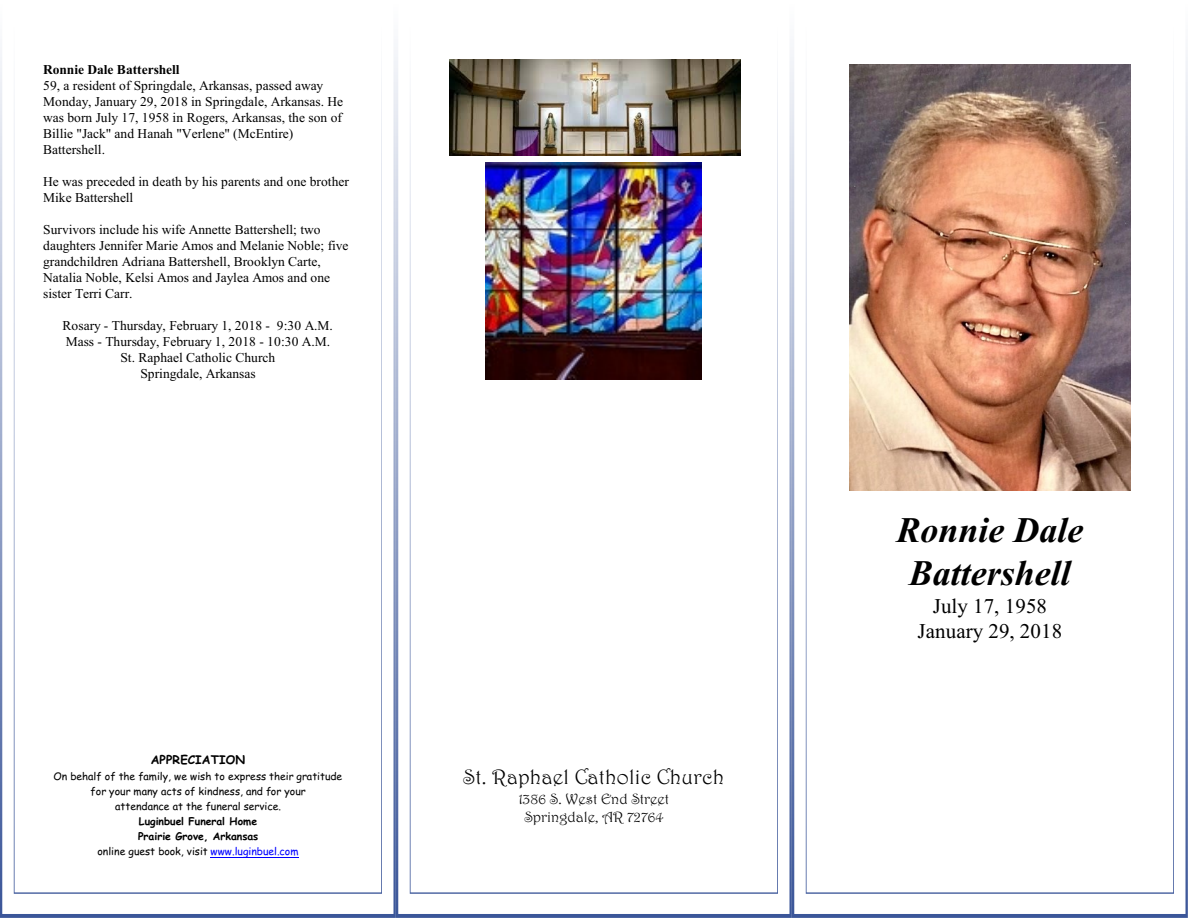
<style>
.page{position:relative;width:1188px;height:918px;background:#fff}
.page>*{position:absolute;margin:0;border:0;box-sizing:border-box;transform-origin:0 0}
.t1{font:italic 700 36px/42.6px "Times New Roman";color:#000;text-align:center}
.t2{font:21px/25.2px "Times New Roman";letter-spacing:.005em;color:#000;text-align:center}
.t3{font:21px "Harrington";letter-spacing:.01em;color:#000}
.t4{font:15px/18.1px "Harrington";color:#000;text-align:center}
.t5{font:13.5px/16px "Times New Roman";color:#000}
.t6{font:700 13.5px "Times New Roman";color:#000}
.t7{font:700 12px "Comic Sans MS";letter-spacing:.005em;color:#000}
.t8{font:10.5px/15px "Comic Sans MS";color:#000;text-align:center}
.t9{font:700 10.5px/15px "Comic Sans MS";color:#000;text-align:center}
.s1{font-weight:400}
.s2{font-weight:400;color:#00f}
</style>
<div class="page">
<img style="left:0;top:50px;width:1188px;height:868px">
<img style="left:14px;top:50px;width:368px;height:844px">
<img style="left:410px;top:50px;width:368px;height:844px">
<img style="left:806px;top:50px;width:368px;height:844px">
<hr style="left:211px;top:857px;width:88px;height:1px;background:#00f">
<img style="left:449px;top:59px;width:292px;height:97px">
<img style="left:485px;top:163px;width:216px;height:216px">
<img style="left:850px;top:65px;width:281px;height:425px">
<p class="t6" style="left:43px;top:65px;width:138px">Ronnie Dale Battershell</p>
<p class="t5" style="left:43px;top:79px;width:301px">59, a resident of Springdale, Arkansas, passed away Monday, January 29, 2018 in Springdale, Arkansas. He was born July 17, 1958 in Rogers, Arkansas, the son of Billie "Jack" and Hanah "Verlene" (McEntire)<br>Battershell.</p>
<p class="t5" style="left:43px;top:175px;width:307px">He was preceded in death by his parents and one brother<br>Mike Battershell</p>
<p class="t5" style="left:43px;top:223px;width:307px">Survivors include his wife Annette Battershell; two daughters Jennifer Marie Amos and Melanie Noble; five grandchildren Adriana Battershell, Brooklyn Carte, Natalia Noble, Kelsi Amos and Jaylea Amos and one sister Terri Carr.</p>
<p class="t5" style="left:63px;top:319px;width:272px;text-align:center">Rosary - Thursday, February 1, 2018 - 9:30 A.M.<br>Mass - Thursday, February 1, 2018 - 10:30 A.M.<br>St. Raphael Catholic Church<br>Springdale, Arkansas</p>
<p class="t7" style="left:151px;top:755px;width:96px">APPRECIATION</p>
<p class="t8" style="left:53px;top:770px;width:290px">On behalf of the family, we wish to express their gratitude for your many acts of kindness, and for your<br>attendance at the funeral service.</p>
<p class="t9" style="left:97px;top:815px;width:203px">Luginbuel Funeral Home<br>Prairie Grove, Arkansas<br><span class="s1">online guest book, visit</span> <span class="s2">www.luginbuel.com</span></p>
<h2 class="t3" style="left:463px;top:764px;width:262px">St. Raphael Catholic Church</h2>
<p class="t4" style="left:518px;top:789px;width:152px">1386 S. West End Street<br>Springdale, AR 72764</p>
<h1 class="t1" style="left:897px;top:512px;width:188px">Ronnie Dale<br>Battershell</h1>
<h2 class="t2" style="left:918px;top:596px;width:146px">July 17, 1958<br>January 29, 2018</h2>
</div>
